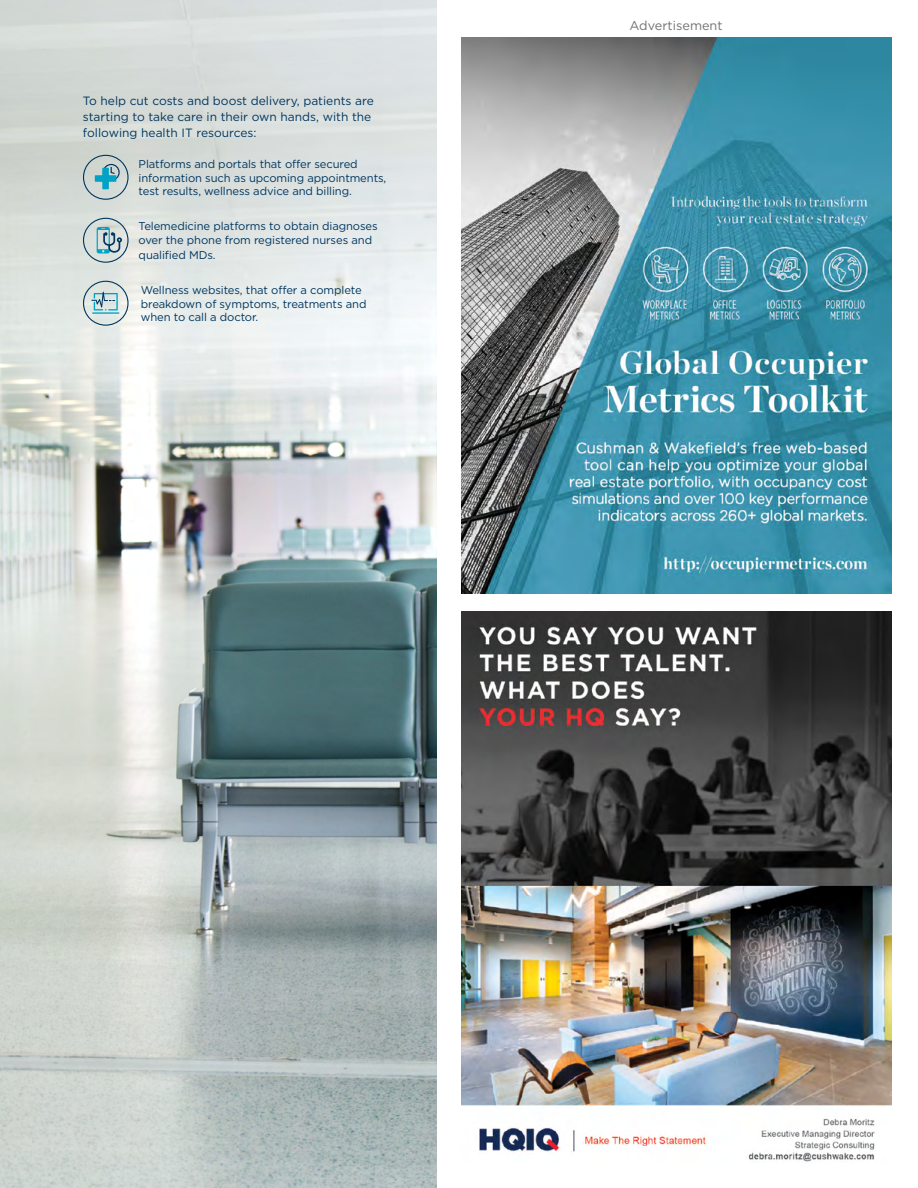
<style>
.page{position:relative;width:918px;height:1188px;background:#fff}
.page>*{position:absolute;margin:0;border:0;box-sizing:border-box;transform-origin:0 0}
.t1{font:12.75px "Gotham";color:#717271}
.t2{font:12px/15.8px "Gotham";color:#003660}
.t3{font:11.25px/13.5px "Gotham";letter-spacing:-.01em;color:#003660}
</style>
<div class="page">
<img style="left:0;top:0;width:437px;height:1188px">
<img style="left:461px;top:38px;width:430px;height:556px">
<img style="left:461px;top:612px;width:430px;height:550px">
<svg style="left:83px;top:281px;width:46px;height:45px;background:#bfd2d4"></svg>
<svg style="left:83px;top:218px;width:46px;height:45px;background:#b2c7ca"></svg>
<svg style="left:83px;top:155px;width:46px;height:45px;background:#a6c2c6"></svg>
<p class="t2" style="left:83px;top:93px;width:292px">To help cut costs and boost delivery, patients are starting to take care in their own hands, with the following health IT resources:</p>
<p class="t3" style="left:139px;top:157px;width:249px">Platforms and portals that offer secured information such as upcoming appointments, test results, wellness advice and billing.</p>
<p class="t3" style="left:139px;top:219px;width:241px">Telemedicine platforms to obtain diagnoses over the phone from registered nurses and</p>
<p class="t3" style="left:139px;top:248px;width:78px">qualified MDs.</p>
<p class="t3" style="left:141px;top:283px;width:227px">Wellness websites, that offer a complete breakdown of symptoms, treatments and when to call a doctor.</p>
<p class="t1" style="left:630px;top:18px;width:95px">Advertisement</p>
</div>
